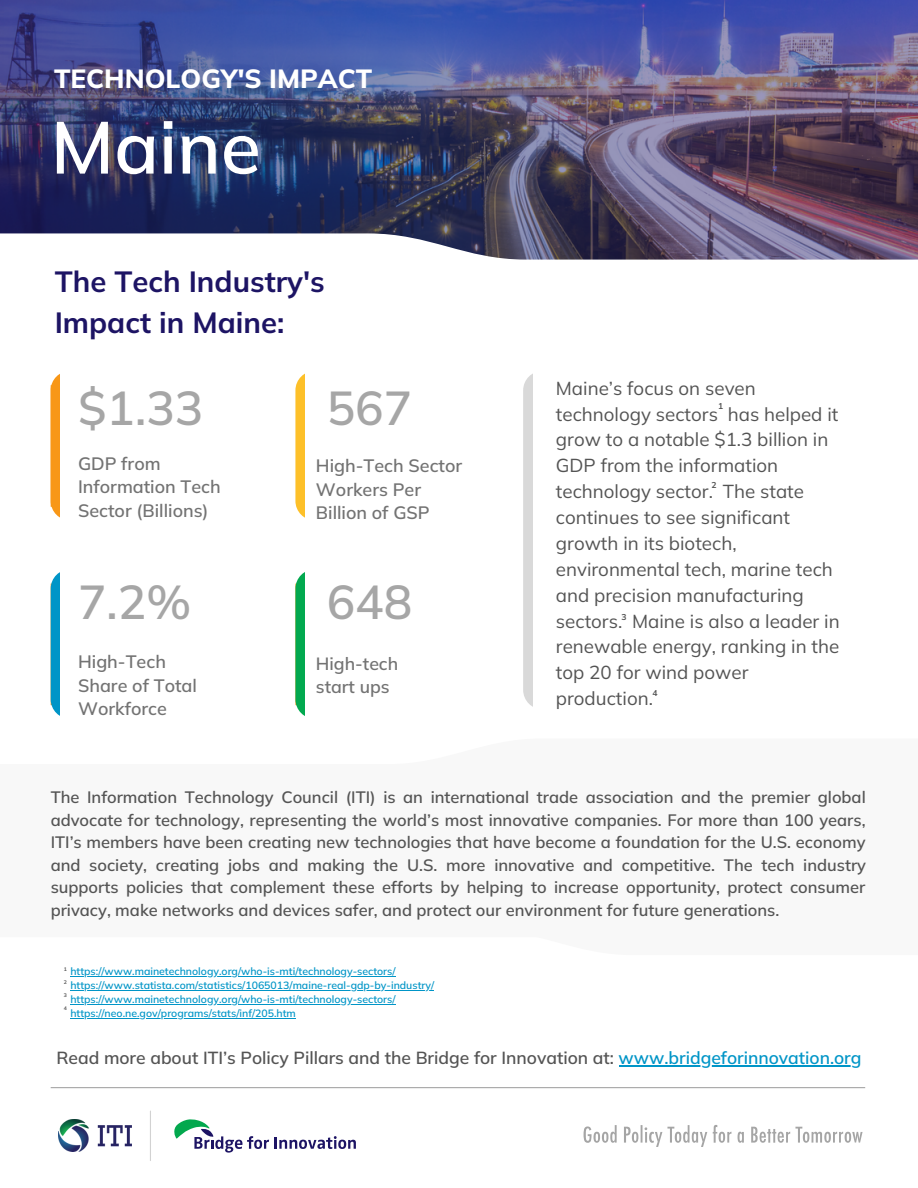
<style>
.page{position:relative;width:918px;height:1188px;background:#fff}
.page>*{position:absolute;margin:0;border:0;box-sizing:border-box;transform-origin:0 0}
.t1{font:600 73.5px "Mulish";color:#fff}
.t2{font:600 47.55px "Mulish";color:#a6a6a6}
.t3{font:700 29.25px "Mulish";color:#1d1464}
.t4{font:800 26.25px "Mulish";color:#fff}
.t5{font:18.75px/25.8px "Mulish";color:#545454}
.t6{font:600 17.85px/23.7px "Mulish";color:#737373}
.t7{font:600 17.7px "Mulish";color:#737373}
.t8{font:600 17.4px "Mulish";color:#545454}
.t9{font:600 16.5px/22.5px "Mulish";color:#545454;text-align:justify}
.t10{font:600 10.5px "Mulish";color:#0095c7}
.t11{font:700 8.55px "Mulish";color:#545454}
.t12{font:700 5.25px "Mulish";color:#545454}
.s1{color:#0095c7}
</style>
<div class="page">
<img style="left:58px;top:1120px;width:74px;height:31px">
<hr style="left:150px;top:1111px;width:1px;height:50px;background:#a5a5a5">
<img style="left:0;top:0;width:918px;height:233px">
<svg style="left:0;top:233px;width:918px;height:203px"></svg>
<hr style="left:51px;top:1087px;width:814px;height:1px;background:#a6a6a6">
<div style="left:51px;top:584px;width:11px;height:121px;background:#639580"></div>
<div style="left:51px;top:569px;width:104px;height:150px;background:#0095c7;border-radius:19px"></div>
<div style="left:60px;top:560px;width:125px;height:168px;background:#fff"></div>
<div style="left:295px;top:584px;width:12px;height:121px;background:#fbc37b"></div>
<div style="left:295px;top:569px;width:105px;height:150px;background:#02a94f;border-radius:19px"></div>
<div style="left:305px;top:560px;width:125px;height:168px;background:#fff"></div>
<div style="left:51px;top:371px;width:104px;height:149px;background:#f89717;border-radius:19px"></div>
<div style="left:60px;top:362px;width:125px;height:167px;background:#fff"></div>
<div style="left:523px;top:371px;width:105px;height:338px;background:#d9d9d9;border-radius:20px"></div>
<div style="left:533px;top:362px;width:125px;height:366px;background:#fff"></div>
<div style="left:295px;top:371px;width:105px;height:149px;background:#fdc029;border-radius:19px"></div>
<div style="left:305px;top:362px;width:125px;height:167px;background:#fff"></div>
<svg style="left:174px;top:1119px;width:95px;height:34px"></svg>
<svg style="left:275px;top:1136px;width:81px;height:13px"></svg>
<svg style="left:584px;top:1125px;width:279px;height:22px"></svg>
<hr style="left:619px;top:1065px;width:243px;height:1px;background:#0095c7">
<hr style="left:70px;top:976px;width:326px;height:1px;background:#0095c7">
<hr style="left:70px;top:990px;width:364px;height:1px;background:#0095c7">
<hr style="left:70px;top:1004px;width:326px;height:1px;background:#0095c7">
<hr style="left:70px;top:1018px;width:226px;height:1px;background:#0095c7">
<p class="t4" style="left:54px;top:62px;width:320px">TECHNOLOGY'S IMPACT</p>
<p class="t1" style="left:51px;top:100px;width:212px">Maine</p>
<p class="t3" style="left:55px;top:263px;width:272px">The Tech Industry's</p>
<p class="t3" style="left:55px;top:304px;width:231px">Impact in Maine:</p>
<p class="t2" style="left:78px;top:377px;width:127px">$1.33</p>
<p class="t2" style="left:327px;top:377px;width:87px">567</p>
<p class="t6" style="left:78px;top:451px;width:144px">GDP from<br>Information Tech<br>Sector (Billions)</p>
<p class="t6" style="left:316px;top:453px;width:148px">High-Tech Sector<br>Workers Per<br>Billion of GSP</p>
<p class="t2" style="left:78px;top:571px;width:115px">7.2%</p>
<p class="t2" style="left:327px;top:571px;width:87px">648</p>
<p class="t6" style="left:78px;top:650px;width:120px">High-Tech<br>Share of Total<br>Workforce</p>
<p class="t7" style="left:316px;top:652px;width:84px">High-tech</p>
<p class="t7" style="left:316px;top:675px;width:75px">start ups</p>
<p class="t5" style="left:556px;top:375px;width:285px">Maine’s focus on seven technology sectors has helped it grow to a notable $1.3 billion in<br>GDP from the information technology sector. The state continues to see significant growth in its biotech, environmental tech, marine tech and precision manufacturing sectors. Maine is also a leader in renewable energy, ranking in the top 20 for wind power production.</p>
<p class="t11" style="left:718px;top:400px;width:7px">1</p>
<p class="t11" style="left:712px;top:479px;width:7px">2</p>
<p class="t11" style="left:621px;top:611px;width:7px">3</p>
<p class="t11" style="left:653px;top:688px;width:7px">4</p>
<p class="t9" style="left:51px;top:786px;width:817px">The Information Technology Council (ITI) is an international trade association and the premier global advocate for technology, representing the world’s most innovative companies. For more than 100 years, ITI’s members have been creating new technologies that have become a foundation for the U.S. economy and society, creating jobs and making the U.S. more innovative and competitive. The tech industry supports policies that complement these efforts by helping to increase opportunity, protect consumer privacy, make networks and devices safer, and protect our environment for future generations.</p>
<p class="t10" style="left:70px;top:964px;width:327px">https://www.mainetechnology.org/who-is-mti/technology-sectors/</p>
<p class="t10" style="left:70px;top:978px;width:365px">https://www.statista.com/statistics/1065013/maine-real-gdp-by-industry/</p>
<p class="t10" style="left:70px;top:992px;width:327px">https://www.mainetechnology.org/who-is-mti/technology-sectors/</p>
<p class="t10" style="left:70px;top:1006px;width:227px">https://neo.ne.gov/programs/stats/inf/205.htm</p>
<p class="t12" style="left:64px;top:966px;width:5px">1</p>
<p class="t12" style="left:64px;top:979px;width:5px">2</p>
<p class="t12" style="left:64px;top:992px;width:5px">3</p>
<p class="t12" style="left:64px;top:1005px;width:5px">4</p>
<p class="t8" style="left:56px;top:1047px;width:807px">Read more about ITI’s Policy Pillars and the Bridge for Innovation at: <span class="s1">www.bridgeforinnovation.org</span></p>
</div>
